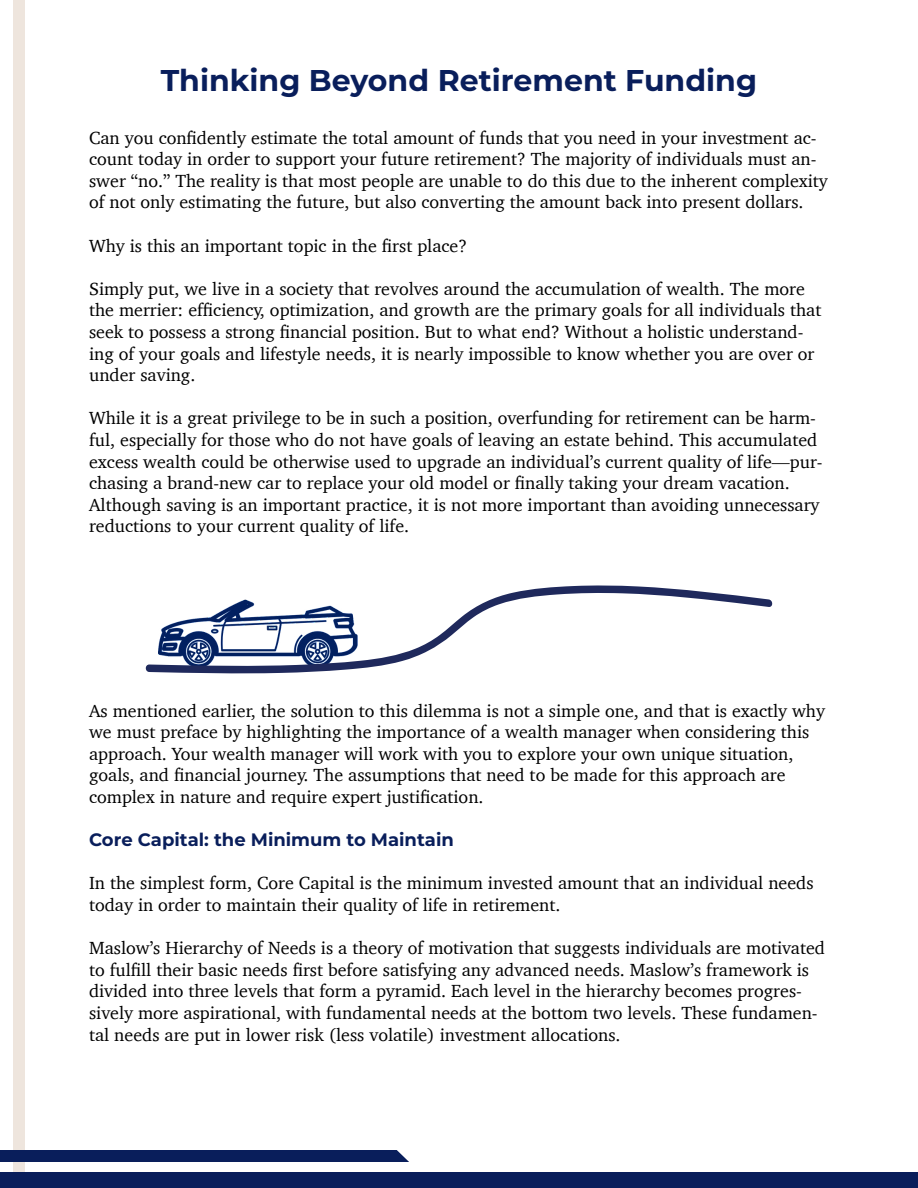
<style>
.page{position:relative;width:918px;height:1188px;background:#fff}
.page>*{position:absolute;margin:0;border:0;box-sizing:border-box;transform-origin:0 0}
.t1{font:700 30px "Montserrat";color:#091e5b}
.t2{font:18px/21.6px "Charter";color:#000}
.t3{font:700 18px "Montserrat";color:#091e5b}
</style>
<div class="page">
<div style="left:14px;top:0;width:11px;height:1188px;background:#eee5dd"></div>
<div style="left:0;top:1150px;width:420px;height:12px;background:#091e5b"></div>
<svg style="left:394px;top:1150px;width:65px;height:23px"></svg>
<div style="left:0;top:1173px;width:918px;height:15px;background:#091e5b"></div>
<svg style="left:145px;top:585px;width:628px;height:89px"></svg>
<h1 class="t1" style="left:161px;top:59px;width:598px">Thinking Beyond Retirement Funding</h1>
<p class="t2" style="left:89px;top:126px;width:740px">Can you confidently estimate the total amount of funds that you need in your investment ac&shy;count today in order to support your future retirement? The majority of individuals must an&shy;swer “no.” The reality is that most people are unable to do this due to the inherent complexity of not only estimating the future, but also converting the amount back into present dollars.</p>
<p class="t2" style="left:89px;top:234px;width:379px">Why is this an important topic in the first place?</p>
<p class="t2" style="left:89px;top:278px;width:734px">Simply put, we live in a society that revolves around the accumulation of wealth. The more the merrier: efficiency, optimization, and growth are the primary goals for all individuals that seek to possess a strong financial position. But to what end? Without a holistic understand&shy;ing of your goals and lifestyle needs, it is nearly impossible to know whether you are over or under saving.</p>
<p class="t2" style="left:89px;top:407px;width:735px">While it is a great privilege to be in such a position, overfunding for retirement can be harm&shy;ful, especially for those who do not have goals of leaving an estate behind. This accumulated excess wealth could be otherwise used to upgrade an individual’s current quality of life—pur&shy;chasing a brand-new car to replace your old model or finally taking your dream vacation.<br>Although saving is an important practice, it is not more important than avoiding unnecessary reductions to your current quality of life.</p>
<p class="t2" style="left:89px;top:699px;width:737px">As mentioned earlier, the solution to this dilemma is not a simple one, and that is exactly why we must preface by highlighting the importance of a wealth manager when considering this approach. Your wealth manager will work with you to explore your own unique situation, goals, and financial journey. The assumptions that need to be made for this approach are complex in nature and require expert justification.</p>
<p class="t3" style="left:89px;top:827px;width:366px">Core Capital: the Minimum to Maintain</p>
<p class="t2" style="left:89px;top:872px;width:726px">In the simplest form, Core Capital is the minimum invested amount that an individual needs today in order to maintain their quality of life in retirement.</p>
<p class="t2" style="left:89px;top:937px;width:738px">Maslow’s Hierarchy of Needs is a theory of motivation that suggests individuals are motivated to fulfill their basic needs first before satisfying any advanced needs. Maslow’s framework is divided into three levels that form a pyramid. Each level in the hierarchy becomes progres&shy;sively more aspirational, with fundamental needs at the bottom two levels. These fundamen&shy;tal needs are put in lower risk (less volatile) investment allocations.</p>
</div>
